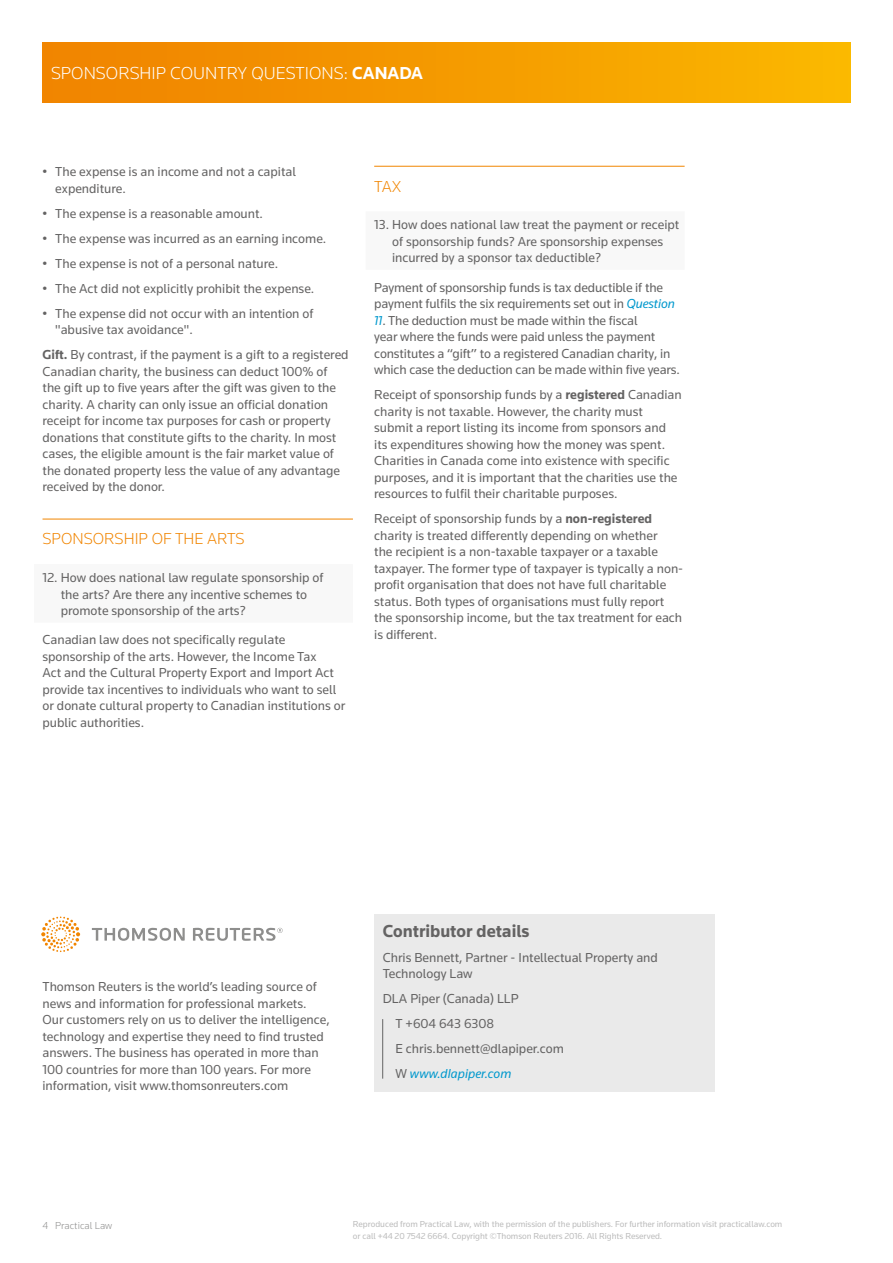
<style>
.page{position:relative;width:893px;height:1263px;background:#fff}
.page>*{position:absolute;margin:0;border:0;box-sizing:border-box;transform-origin:0 0}
.t1{font:300 18px "Knowledge";color:#fff}
.t2{font:700 18px "Knowledge";color:#646363}
.t3{font:300 16.5px "Knowledge";color:#f18500}
.t4{font:13.5px/16.5px "Knowledge";color:#646363}
.t5{font:300 10.5px "Knowledge";color:#8e8e8d}
.t6{font:9px/12px "Knowledge";letter-spacing:-.005em;color:#bcbcbc}
.s1{font-weight:700}
.s2{font-style:italic;color:#0098cd}
</style>
<div class="page">
<div style="left:43px;top:43px;width:808px;height:59px;background:linear-gradient(to right,#f08100,#fab600)"></div>
<hr style="left:43px;top:519px;width:310px;height:1px;background:#f18500">
<div style="left:34px;top:564px;width:319px;height:59px;background:#f8f8f8"></div>
<hr style="left:374px;top:166px;width:311px;height:1px;background:#f18500">
<div style="left:366px;top:211px;width:319px;height:59px;background:#f8f8f8"></div>
<svg style="left:41px;top:916px;width:39px;height:36px"></svg>
<svg style="left:92px;top:928px;width:191px;height:13px"></svg>
<div style="left:374px;top:914px;width:340px;height:178px;background:#eaeaea"></div>
<hr style="left:382px;top:1019px;width:1px;height:60px;background:#646363">
<h1 class="t1" style="left:51px;top:62px;width:374px">SPONSORSHIP COUNTRY QUESTIONS: <span class="s1">CANADA</span></h1>
<p class="t4" style="left:55px;top:163px;width:242px;text-indent:-13px">• The expense is an income and not a capital expenditure.</p>
<p class="t4" style="left:43px;top:205px;width:222px">• The expense is a reasonable amount.</p>
<p class="t4" style="left:43px;top:230px;width:285px">• The expense was incurred as an earning income.</p>
<p class="t4" style="left:43px;top:255px;width:237px">• The expense is not of a personal nature.</p>
<p class="t4" style="left:43px;top:280px;width:273px">• The Act did not explicitly prohibit the expense.</p>
<p class="t4" style="left:55px;top:305px;width:260px;text-indent:-13px">• The expense did not occur with an intention of "abusive tax avoidance".</p>
<p class="t4" style="left:43px;top:346px;width:308px"><span class="s1">Gift.</span> By contrast, if the payment is a gift to a registered Canadian charity, the business can deduct 100% of the gift up to five years after the gift was given to the charity. A charity can only issue an official donation receipt for income tax purposes for cash or property donations that constitute gifts to the charity. In most cases, the eligible amount is the fair market value of the donated property less the value of any advantage received by the donor.</p>
<p class="t3" style="left:43px;top:529px;width:204px">SPONSORSHIP OF THE ARTS</p>
<p class="t4" style="left:61px;top:569px;width:264px;text-indent:-18px">12. How does national law regulate sponsorship of the arts? Are there any incentive schemes to promote sponsorship of the arts?</p>
<p class="t4" style="left:43px;top:631px;width:304px">Canadian law does not specifically regulate sponsorship of the arts. However, the Income Tax<br>Act and the Cultural Property Export and Import Act provide tax incentives to individuals who want to sell or donate cultural property to Canadian institutions or public authorities.</p>
<p class="t3" style="left:374px;top:176px;width:29px">TAX</p>
<p class="t4" style="left:392px;top:216px;width:289px;text-indent:-18px">13. How does national law treat the payment or receipt of sponsorship funds? Are sponsorship expenses incurred by a sponsor tax deductible?</p>
<p class="t4" style="left:374px;top:279px;width:302px">Payment of sponsorship funds is tax deductible if the payment fulfils the six requirements set out in <span class="s2">Question</span></p>
<p class="t4" style="left:374px;top:312px;width:307px"><span class="s2">11</span>. The deduction must be made within the fiscal<br>year where the funds were paid unless the payment constitutes a “gift” to a registered Canadian charity, in which case the deduction can be made within five years.</p>
<p class="t4" style="left:374px;top:386px;width:309px">Receipt of sponsorship funds by a <span class="s1">registered</span> Canadian charity is not taxable. However, the charity must submit a report listing its income from sponsors and its expenditures showing how the money was spent.<br>Charities in Canada come into existence with specific purposes, and it is important that the charities use the resources to fulfil their charitable purposes.</p>
<p class="t4" style="left:374px;top:510px;width:310px">Receipt of sponsorship funds by a <span class="s1">non-registered </span>charity is treated differently depending on whether<br>the recipient is a non-taxable taxpayer or a taxable taxpayer. The former type of taxpayer is typically a non&shy;profit organisation that does not have full charitable status. Both types of organisations must fully report the sponsorship income, but the tax treatment for each is different.</p>
<p class="t4" style="left:43px;top:978px;width:289px">Thomson Reuters is the world’s leading source of news and information for professional markets.<br>Our customers rely on us to deliver the intelligence, technology and expertise they need to find trusted answers. The business has operated in more than 100 countries for more than 100 years. For more information, visit www.thomsonreuters.com</p>
<h1 class="t2" style="left:383px;top:920px;width:148px">Contributor details</h1>
<p class="t4" style="left:383px;top:949px;width:277px">Chris Bennett, Partner - Intellectual Property and<br>Technology Law</p>
<p class="t4" style="left:395px;top:986px;width:170px;line-height:25px;text-indent:-13px">DLA Piper (Canada) LLP<br>T +604 643 6308<br>E chris.bennett@dlapiper.com<br>W <span class="s2">www.dlapiper.com</span></p>
<p class="t5" style="left:43px;top:1218px;width:71px">4 Practical Law</p>
<p class="t6" style="left:353px;top:1218px;width:431px">Reproduced from Practical Law, with the permission of the publishers. For further information visit practicallaw.com or call +44 20 7542 6664. Copyright ©Thomson Reuters 2016. All Rights Reserved.</p>
</div>
